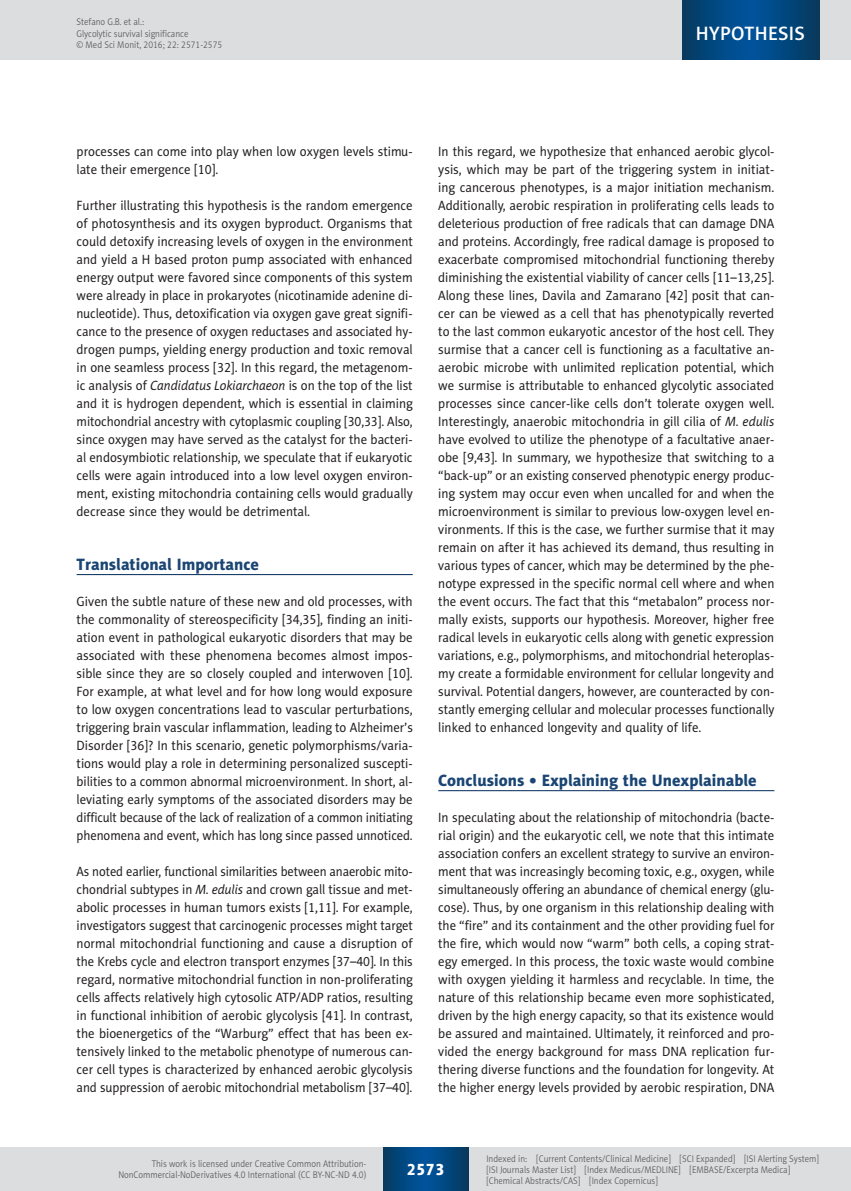
<style>
.page{position:relative;width:851px;height:1191px;background:#fff}
.page>*{position:absolute;margin:0;border:0;box-sizing:border-box;transform-origin:0 0}
.t1{font:19.5px "Naomi Sans EFN Medium";letter-spacing:.015em;color:#fff}
.MSM_Headline_1{font:16.5px "Naomi Sans EFN Heavy";color:#1a4574}
.t2{font:16.5px "Naomi Sans EFN Heavy";color:#fff}
.MSM_Body{font:13.5px/18px "Naomi Sans EFN";color:#231f20;text-align:justify;scale:.95 1}
.MSM_Body-2{font:13.5px/18px "Naomi Sans EFN";color:#231f20;text-align:justify;scale:.93 1}
.MSM_pagina_zywa{font:9.75px/11.2px "Naomi Sans EFN Light";color:#57585a;scale:.9 1}
.MSM_pagina_sygnatura{font:9.75px "Naomi Sans EFN Light";color:#57585a;scale:.9 1}
.s1{font-style:italic}
</style>
<div class="page">
<hr style="left:77px;top:574px;width:335px;height:1px;background:#00295c">
<hr style="left:438px;top:790px;width:336px;height:1px;background:#00295c">
<div style="left:0;top:1148px;width:850px;height:43px;background:#dcdddf"></div>
<svg style="left:383px;top:1147px;width:85px;height:43px"></svg>
<div style="left:0;top:0;width:850px;height:60px;background:#dcdddf"></div>
<svg style="left:682px;top:0;width:137px;height:60px"></svg>
<p class="MSM_pagina_zywa" style="left:77px;top:16px;width:126px">Stefano G.B. et al.:<br>Glycolytic survival significance</p>
<p class="MSM_pagina_sygnatura" style="left:77px;top:39px;width:163px">© Med Sci Monit, 2016; 22: 2571-2575</p>
<h1 class="t1" style="left:695px;top:22px;width:111px">HYPOTHESIS</h1>
<p class="MSM_Body" style="left:77px;top:142px;width:355px">processes can come into play when low oxygen levels stimu&shy;late their emergence [10].</p>
<p class="MSM_Body" style="left:77px;top:196px;width:355px">Further illustrating this hypothesis is the random emergence of photosynthesis and its oxygen byproduct. Organisms that could detoxify increasing levels of oxygen in the environment and yield a H based proton pump associated with enhanced energy output were favored since components of this system were already in place in prokaryotes (nicotinamide adenine di&shy;nucleotide). Thus, detoxification via oxygen gave great signifi&shy;cance to the presence of oxygen reductases and associated hy&shy;drogen pumps, yielding energy production and toxic removal in one seamless process [32]. In this regard, the metagenom&shy;ic analysis of <span class="s1">Candidatus Lokiarchaeon</span> is on the top of the list and it is hydrogen dependent, which is essential in claiming mitochondrial ancestry with cytoplasmic coupling [30,33]. Also, since oxygen may have served as the catalyst for the bacteri&shy;al endosymbiotic relationship, we speculate that if eukaryotic cells were again introduced into a low level oxygen environ&shy;ment, existing mitochondria containing cells would gradually decrease since they would be detrimental.</p>
<p class="MSM_Headline_1" style="left:77px;top:554px;width:184px">Translational Importance</p>
<p class="MSM_Body" style="left:77px;top:592px;width:355px">Given the subtle nature of these new and old processes, with the commonality of stereospecificity [34,35], finding an initi&shy;ation event in pathological eukaryotic disorders that may be associated with these phenomena becomes almost impos&shy;sible since they are so closely coupled and interwoven [10].<br>For example, at what level and for how long would exposure to low oxygen concentrations lead to vascular perturbations, triggering brain vascular inflammation, leading to Alzheimer’s Disorder [36]? In this scenario, genetic polymorphisms/varia&shy;tions would play a role in determining personalized suscepti&shy;bilities to a common abnormal microenvironment. In short, al&shy;leviating early symptoms of the associated disorders may be difficult because of the lack of realization of a common initiating phenomena and event, which has long since passed unnoticed.</p>
<p class="MSM_Body-2" style="left:77px;top:862px;width:363px">As noted earlier, functional similarities between anaerobic mito&shy;chondrial subtypes in <span class="s1">M. edulis</span> and crown gall tissue and met&shy;abolic processes in human tumors exists [1,11]. For example, investigators suggest that carcinogenic processes might target normal mitochondrial functioning and cause a disruption of the Krebs cycle and electron transport enzymes [37–40]. In this regard, normative mitochondrial function in non-proliferating cells affects relatively high cytosolic ATP/ADP ratios, resulting in functional inhibition of aerobic glycolysis [41]. In contrast, the bioenergetics of the “Warburg” effect that has been ex&shy;tensively linked to the metabolic phenotype of numerous can&shy;cer cell types is characterized by enhanced aerobic glycolysis and suppression of aerobic mitochondrial metabolism [37–40].</p>
<p class="MSM_Body" style="left:438px;top:142px;width:355px">In this regard, we hypothesize that enhanced aerobic glycol&shy;ysis, which may be part of the triggering system in initiat&shy;ing cancerous phenotypes, is a major initiation mechanism.<br>Additionally, aerobic respiration in proliferating cells leads to deleterious production of free radicals that can damage DNA and proteins. Accordingly, free radical damage is proposed to exacerbate compromised mitochondrial functioning thereby diminishing the existential viability of cancer cells [11–13,25].<br>Along these lines, Davila and Zamarano [42] posit that can&shy;cer can be viewed as a cell that has phenotypically reverted to the last common eukaryotic ancestor of the host cell. They surmise that a cancer cell is functioning as a facultative an&shy;aerobic microbe with unlimited replication potential, which we surmise is attributable to enhanced glycolytic associated processes since cancer-like cells don’t tolerate oxygen well.<br>Interestingly, anaerobic mitochondria in gill cilia of <span class="s1">M. edulis </span>have evolved to utilize the phenotype of a facultative anaer&shy;obe [9,43]. In summary, we hypothesize that switching to a “back-up” or an existing conserved phenotypic energy produc&shy;ing system may occur even when uncalled for and when the microenvironment is similar to previous low-oxygen level en&shy;vironments. If this is the case, we further surmise that it may remain on after it has achieved its demand, thus resulting in various types of cancer, which may be determined by the phe&shy;notype expressed in the specific normal cell where and when the event occurs. The fact that this “metabalon” process nor&shy;mally exists, supports our hypothesis. Moreover, higher free radical levels in eukaryotic cells along with genetic expression variations, e.g., polymorphisms, and mitochondrial heteroplas&shy;my create a formidable environment for cellular longevity and survival. Potential dangers, however, are counteracted by con&shy;stantly emerging cellular and molecular processes functionally linked to enhanced longevity and quality of life.</p>
<p class="MSM_Headline_1" style="left:438px;top:770px;width:320px">Conclusions • Explaining the Unexplainable</p>
<p class="MSM_Body" style="left:438px;top:808px;width:355px">In speculating about the relationship of mitochondria (bacte&shy;rial origin) and the eukaryotic cell, we note that this intimate association confers an excellent strategy to survive an environ&shy;ment that was increasingly becoming toxic, e.g., oxygen, while simultaneously offering an abundance of chemical energy (glu&shy;cose). Thus, by one organism in this relationship dealing with the “fire” and its containment and the other providing fuel for the fire, which would now “warm” both cells, a coping strat&shy;egy emerged. In this process, the toxic waste would combine with oxygen yielding it harmless and recyclable. In time, the nature of this relationship became even more sophisticated, driven by the high energy capacity, so that its existence would be assured and maintained. Ultimately, it reinforced and pro&shy;vided the energy background for mass DNA replication fur&shy;thering diverse functions and the foundation for longevity. At the higher energy levels provided by aerobic respiration, DNA</p>
<p class="MSM_pagina_zywa" style="left:118px;top:1158px;width:277px;text-align:right">This work is licensed under Creative Common Attribution-<br>NonCommercial-NoDerivatives 4.0 International (CC BY-NC-ND 4.0)</p>
<p class="t2" style="left:406px;top:1159px;width:40px">2573</p>
<p class="MSM_pagina_zywa" style="left:486px;top:1152px;width:371px">Indexed in: [Current Contents/Clinical Medicine] [SCI Expanded] [ISI Alerting System] [ISI Journals Master List] [Index Medicus/MEDLINE] [EMBASE/Excerpta Medica] [Chemical Abstracts/CAS] [Index Copernicus]</p>
</div>
